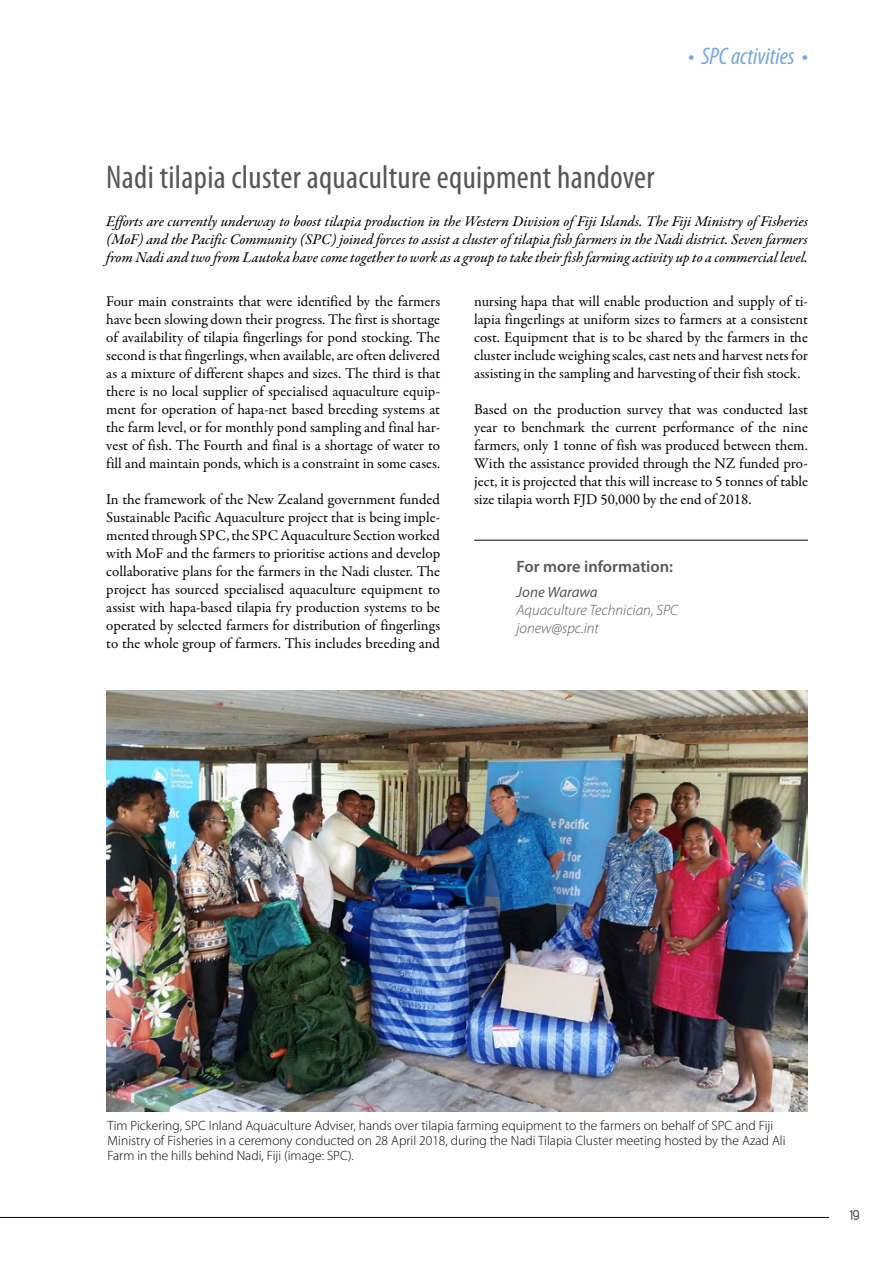
<style>
.page{position:relative;width:893px;height:1263px;background:#fff}
.page>*{position:absolute;margin:0;border:0;box-sizing:border-box;transform-origin:0 0}
.t1{font:condensed 33px "Myriad Pro";letter-spacing:.01em;color:#575756}
.t2{font:italic condensed 24px "Myriad Pro";color:#75a8db}
.t3{font:600 16.5px "Myriad Pro";color:#575756}
.t4{font:15px/18px "Garamond Premr Pro";color:#000;text-align:justify}
.t5{font:15px/18px "Garamond Premr Pro Med It";letter-spacing:-.005em;color:#000;text-align:justify}
.t6{font:italic 300 15px/18px "Myriad Pro";color:#575756}
.t7{font:italic 15px "Myriad Pro";color:#575756}
.t8{font:15px "Duepuntozero";color:#575756}
.t9{font:300 13.5px/15px "Myriad Pro";color:#000}
</style>
<div class="page">
<hr style="left:0;top:1217px;width:829px;height:1px;background:#000">
<hr style="left:474px;top:540px;width:334px;height:1px;background:#000">
<img style="left:106px;top:690px;width:702px;height:421px">
<h2 class="t2" style="left:688px;top:41px;width:121px">• SPC activities •</h2>
<h1 class="t1" style="left:106px;top:157px;width:550px">Nadi tilapia cluster aquaculture equipment handover</h1>
<p class="t5" style="left:106px;top:213px;width:703px">Efforts are currently underway to boost tilapia production in the Western Division of Fiji Islands. The Fiji Ministry of Fisheries (MoF) and the Pacific Community (SPC) joined forces to assist a cluster of tilapia fish farmers in the Nadi district. Seven farmers from Nadi and two from Lautoka have come together to work as a group to take their fish farming activity up to a commercial level.</p>
<p class="t4" style="left:106px;top:293px;width:335px">Four main constraints that were identified by the farmers have been slowing down their progress. The first is shortage of availability of tilapia fingerlings for pond stocking. The second is that fingerlings, when available, are often delivered as a mixture of different shapes and sizes. The third is that there is no local supplier of specialised aquaculture equip&shy;ment for operation of hapa-net based breeding systems at the farm level, or for monthly pond sampling and final har&shy;vest of fish. The Fourth and final is a shortage of water to fill and maintain ponds, which is a constraint in some cases.</p>
<p class="t4" style="left:106px;top:491px;width:335px">In the framework of the New Zealand government funded Sustainable Pacific Aquaculture project that is being imple&shy;mented through SPC, the SPC Aquaculture Section worked with MoF and the farmers to prioritise actions and develop collaborative plans for the farmers in the Nadi cluster. The project has sourced specialised aquaculture equipment to assist with hapa-based tilapia fry production systems to be operated by selected farmers for distribution of fingerlings to the whole group of farmers. This includes breeding and</p>
<p class="t4" style="left:474px;top:293px;width:335px">nursing hapa that will enable production and supply of ti&shy;lapia fingerlings at uniform sizes to farmers at a consistent cost. Equipment that is to be shared by the farmers in the cluster include weighing scales, cast nets and harvest nets for assisting in the sampling and harvesting of their fish stock.</p>
<p class="t4" style="left:474px;top:401px;width:335px">Based on the production survey that was conducted last year to benchmark the current performance of the nine farmers, only 1 tonne of fish was produced between them.<br>With the assistance provided through the NZ funded pro&shy;ject, it is projected that this will increase to 5 tonnes of table size tilapia worth FJD 50,000 by the end of 2018.</p>
<p class="t3" style="left:517px;top:556px;width:158px">For more information:</p>
<p class="t7" style="left:517px;top:582px;width:83px">Jone Warawa</p>
<p class="t6" style="left:517px;top:600px;width:163px">Aquaculture Technician, SPC jonew@spc.int</p>
<p class="t9" style="left:108px;top:1118px;width:680px">Tim Pickering, SPC Inland Aquaculture Adviser, hands over tilapia farming equipment to the farmers on behalf of SPC and Fiji<br>Ministry of Fisheries in a ceremony conducted on 28 April 2018, during the Nadi Tilapia Cluster meeting hosted by the Azad Ali<br>Farm in the hills behind Nadi, Fiji (image: SPC).</p>
<p class="t8" style="left:850px;top:1207px;width:12px">19</p>
</div>
